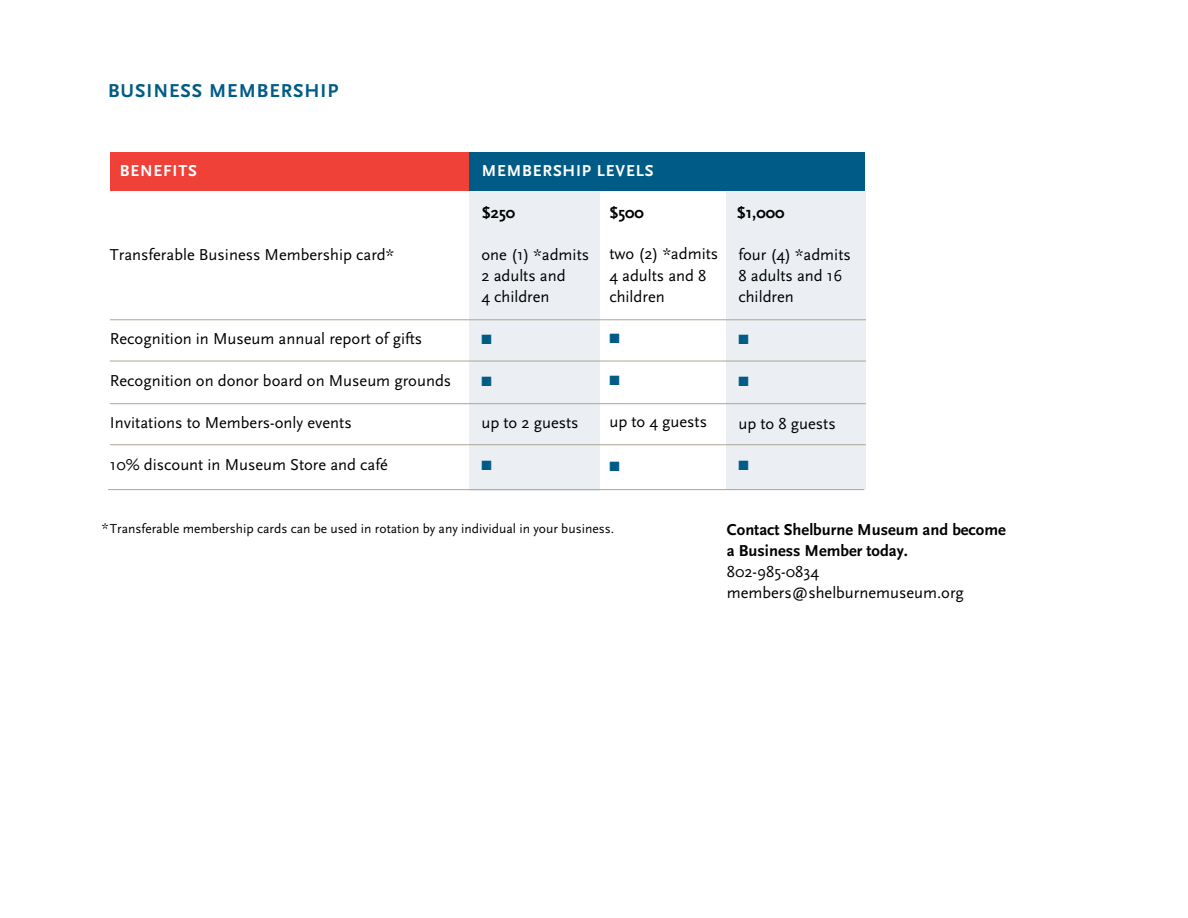
<style>
.page{position:relative;width:1188px;height:918px;background:#fff}
.page>*{position:absolute;margin:0;border:0;box-sizing:border-box;transform-origin:0 0}
.t1{font:700 19.5px "Scala Sans";letter-spacing:.05em;color:#005c86}
.t2{font:16.5px/21px "Scala Sans";color:#000}
.t3{font:700 16.5px/21px "Scala Sans";color:#000}
.t4{font:700 16.5px "Scala Sans";letter-spacing:.05em;color:#fff}
.t5{font:13.5px "Scala Sans";color:#000}
.t6{font:13.5px "Zapf Dingbats ITC";color:#005c86}
</style>
<div class="page">
<div style="left:470px;top:188px;width:130px;height:302px;background:#ebeef2"></div>
<div style="left:467px;top:152px;width:398px;height:39px;background:#005c86"></div>
<div style="left:727px;top:191px;width:139px;height:298px;background:#ebeef2"></div>
<div style="left:110px;top:152px;width:358px;height:39px;background:#ef4138"></div>
<hr style="left:110px;top:361px;width:756px;height:1px;background:#aca693">
<hr style="left:110px;top:403px;width:756px;height:1px;background:#aca693">
<hr style="left:110px;top:444px;width:756px;height:1px;background:#aca693">
<hr style="left:110px;top:319px;width:756px;height:1px;background:#aca693">
<hr style="left:108px;top:489px;width:756px;height:1px;background:#aca693">
<p class="t1" style="left:108px;top:80px;width:232px">BUSINESS MEMBERSHIP</p>
<p class="t4" style="left:120px;top:162px;width:79px">BENEFITS</p>
<p class="t4" style="left:482px;top:162px;width:173px">MEMBERSHIP LEVELS</p>
<p class="t3" style="left:482px;top:202px;width:35px">$250</p>
<p class="t3" style="left:609px;top:202px;width:36px">$500</p>
<p class="t2" style="left:481px;top:244px;width:109px">one (1) *admits<br>2 adults and<br>4 children</p>
<p class="t6" style="left:481px;top:333px;width:12px">■</p>
<p class="t6" style="left:481px;top:375px;width:12px">■</p>
<p class="t2" style="left:481px;top:412px;width:99px">up to 2 guests</p>
<p class="t6" style="left:481px;top:459px;width:12px">■</p>
<p class="t2" style="left:609px;top:244px;width:110px">two (2) *admits<br>4 adults and 8 children</p>
<p class="t6" style="left:609px;top:333px;width:12px">■</p>
<p class="t6" style="left:609px;top:375px;width:12px">■</p>
<p class="t2" style="left:609px;top:412px;width:99px">up to 4 guests</p>
<p class="t6" style="left:609px;top:460px;width:12px">■</p>
<p class="t2" style="left:110px;top:244px;width:286px">Transferable Business Membership card*</p>
<p class="t2" style="left:110px;top:328px;width:314px">Recognition in Museum annual report of gifts</p>
<p class="t2" style="left:110px;top:370px;width:343px">Recognition on donor board on Museum grounds</p>
<p class="t2" style="left:110px;top:412px;width:243px">Invitations to Members-only events</p>
<p class="t2" style="left:110px;top:454px;width:279px">10% discount in Museum Store and café</p>
<p class="t3" style="left:737px;top:202px;width:49px">$1,000</p>
<p class="t2" style="left:738px;top:244px;width:114px">four (4) *admits<br>8 adults and 16 children</p>
<p class="t6" style="left:738px;top:333px;width:12px">■</p>
<p class="t6" style="left:738px;top:375px;width:12px">■</p>
<p class="t2" style="left:738px;top:413px;width:99px">up to 8 guests</p>
<p class="t6" style="left:738px;top:459px;width:12px">■</p>
<p class="t5" style="left:102px;top:521px;width:514px">*Transferable membership cards can be used in rotation by any individual in your business.</p>
<p class="t3" style="left:727px;top:519px;width:281px">Contact Shelburne Museum and become a Business Member today.</p>
<p class="t2" style="left:727px;top:561px;width:239px">802-985-0834 members@shelburnemuseum.org</p>
</div>
